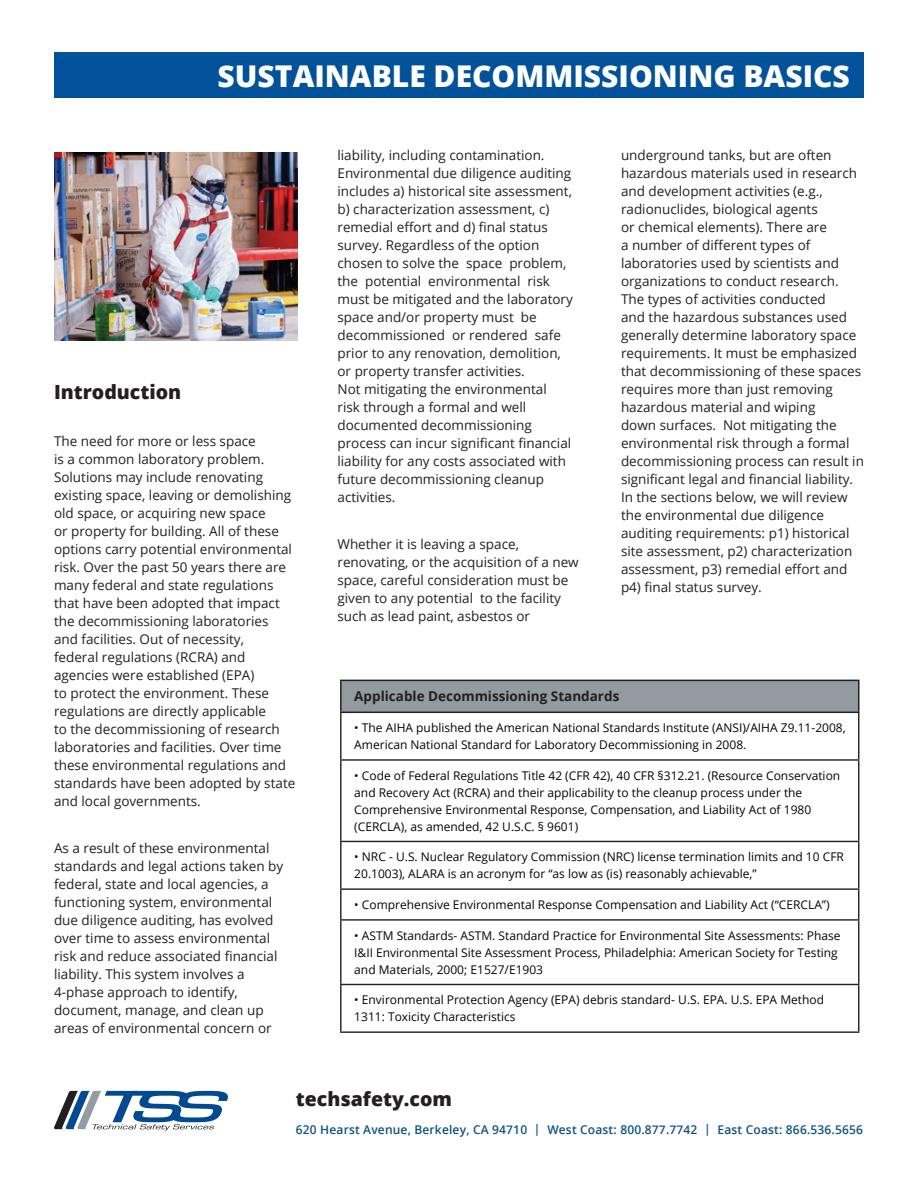
<style>
.page{position:relative;width:918px;height:1188px;background:#fff}
.page>*{position:absolute;margin:0;border:0;box-sizing:border-box;transform-origin:0 0}
.t1{font:800 30px "Open Sans";color:#fff}
.t2{font:800 19.5px "Open Sans";color:#231f20}
.t3{font:13.5px/18px "Open Sans";color:#231f20}
.t4{font:700 13.5px "Open Sans";color:#231f20}
.t5{font:12px/17px "Open Sans";color:#040503}
.t6{font:600 12px "Open Sans";letter-spacing:.015em;color:#0d5281}
</style>
<div class="page">
<div style="left:341px;top:680px;width:518px;height:32px;background:#919ba0"></div>
<hr style="left:340px;top:713px;width:2px;height:46px;background:#231f20">
<hr style="left:858px;top:713px;width:1px;height:46px;background:#231f20">
<hr style="left:340px;top:759px;width:519px;height:2px;background:#231f20">
<hr style="left:340px;top:761px;width:2px;height:80px;background:#231f20">
<hr style="left:858px;top:761px;width:1px;height:80px;background:#231f20">
<hr style="left:340px;top:841px;width:519px;height:1px;background:#231f20">
<hr style="left:340px;top:842px;width:2px;height:46px;background:#231f20">
<hr style="left:858px;top:842px;width:1px;height:46px;background:#231f20">
<hr style="left:340px;top:888px;width:519px;height:2px;background:#231f20">
<hr style="left:340px;top:890px;width:2px;height:29px;background:#231f20">
<svg style="left:858px;top:890px;width:1px;height:29px"></svg>
<hr style="left:340px;top:919px;width:519px;height:2px;background:#231f20">
<hr style="left:340px;top:921px;width:2px;height:63px;background:#231f20">
<hr style="left:858px;top:921px;width:1px;height:63px;background:#231f20">
<hr style="left:340px;top:984px;width:519px;height:1px;background:#231f20">
<hr style="left:340px;top:985px;width:2px;height:46px;background:#231f20">
<hr style="left:858px;top:985px;width:1px;height:46px;background:#231f20">
<hr style="left:340px;top:1031px;width:519px;height:2px;background:#231f20">
<hr style="left:340px;top:680px;width:519px;height:1px;background:#231f20">
<hr style="left:340px;top:681px;width:2px;height:31px;background:#231f20">
<hr style="left:858px;top:681px;width:1px;height:31px;background:#231f20">
<hr style="left:340px;top:712px;width:519px;height:1px;background:#231f20">
<img style="left:54px;top:152px;width:243px;height:188px">
<div style="left:54px;top:52px;width:810px;height:46px;background:#01529a"></div>
<svg style="left:54px;top:1091px;width:174px;height:40px"></svg>
<h1 class="t1" style="left:218px;top:53px;width:634px">SUSTAINABLE DECOMMISSIONING BASICS</h1>
<h2 class="t2" style="left:54px;top:377px;width:129px">Introduction</h2>
<p class="t3" style="left:54px;top:432px;width:243px">The need for more or less space<br>is a common laboratory problem.<br>Solutions may include renovating existing space, leaving or demolishing old space, or acquiring new space<br>or property for building. All of these options carry potential environmental risk. Over the past 50 years there are many federal and state regulations that have been adopted that impact the decommissioning laboratories and facilities. Out of necessity,<br>federal regulations (RCRA) and agencies were established (EPA)<br>to protect the environment. These regulations are directly applicable<br>to the decommissioning of research laboratories and facilities. Over time these environmental regulations and standards have been adopted by state and local governments.</p>
<p class="t3" style="left:54px;top:838px;width:231px">As a result of these environmental standards and legal actions taken by federal, state and local agencies, a functioning system, environmental due diligence auditing, has evolved over time to assess environmental risk and reduce associated financial liability. This system involves a 4-phase approach to identify, document, manage, and clean up areas of environmental concern or</p>
<p class="t3" style="left:338px;top:146px;width:237px">liability, including contamination.<br>Environmental due diligence auditing includes a) historical site assessment, b) characterization assessment, c) remedial effort and d) final status survey. Regardless of the option chosen to solve the space problem, the potential environmental risk must be mitigated and the laboratory space and/or property must be decommissioned or rendered safe prior to any renovation, demolition, or property transfer activities.<br>Not mitigating the environmental<br>risk through a formal and well documented decommissioning process can incur significant financial liability for any costs associated with future decommissioning cleanup activities.</p>
<p class="t3" style="left:338px;top:535px;width:243px">Whether it is leaving a space, renovating, or the acquisition of a new space, careful consideration must be given to any potential to the facility such as lead paint, asbestos or</p>
<p class="t3" style="left:621px;top:146px;width:245px">underground tanks, but are often hazardous materials used in research and development activities (e.g., radionuclides, biological agents<br>or chemical elements). There are<br>a number of different types of laboratories used by scientists and organizations to conduct research.<br>The types of activities conducted<br>and the hazardous substances used generally determine laboratory space requirements. It must be emphasized that decommissioning of these spaces requires more than just removing hazardous material and wiping<br>down surfaces. Not mitigating the environmental risk through a formal decommissioning process can result in significant legal and financial liability.<br>In the sections below, we will review the environmental due diligence auditing requirements: p1) historical site assessment, p2) characterization assessment, p3) remedial effort and p4) final status survey.</p>
<p class="t4" style="left:354px;top:687px;width:267px">Applicable Decommissioning Standards</p>
<p class="t5" style="left:354px;top:719px;width:493px">• The AIHA published the American National Standards Institute (ANSI)/AIHA Z9.11-2008,<br>American National Standard for Laboratory Decommissioning in 2008.</p>
<p class="t5" style="left:354px;top:767px;width:487px">• Code of Federal Regulations Title 42 (CFR 42), 40 CFR §312.21. (Resource Conservation and Recovery Act (RCRA) and their applicability to the cleanup process under the Comprehensive Environmental Response, Compensation, and Liability Act of 1980 (CERCLA), as amended, 42 U.S.C. § 9601)</p>
<p class="t5" style="left:354px;top:848px;width:491px">• NRC - U.S. Nuclear Regulatory Commission (NRC) license termination limits and 10 CFR<br>20.1003), ALARA is an acronym for “as low as (is) reasonably achievable,”</p>
<p class="t5" style="left:354px;top:896px;width:477px">• Comprehensive Environmental Response Compensation and Liability Act (“CERCLA”)</p>
<p class="t5" style="left:354px;top:927px;width:488px">• ASTM Standards- ASTM. Standard Practice for Environmental Site Assessments: Phase<br>I&amp;II Environmental Site Assessment Process, Philadelphia: American Society for Testing and Materials, 2000; E1527/E1903</p>
<p class="t5" style="left:354px;top:991px;width:471px">• Environmental Protection Agency (EPA) debris standard- U.S. EPA. U.S. EPA Method<br>1311: Toxicity Characteristics</p>
<h2 class="t2" style="left:296px;top:1084px;width:158px">techsafety.com</h2>
<p class="t6" style="left:296px;top:1125px;width:569px">620 Hearst Avenue, Berkeley, CA 94710 | West Coast: 800.877.7742 | East Coast: 866.536.5656</p>
</div>
